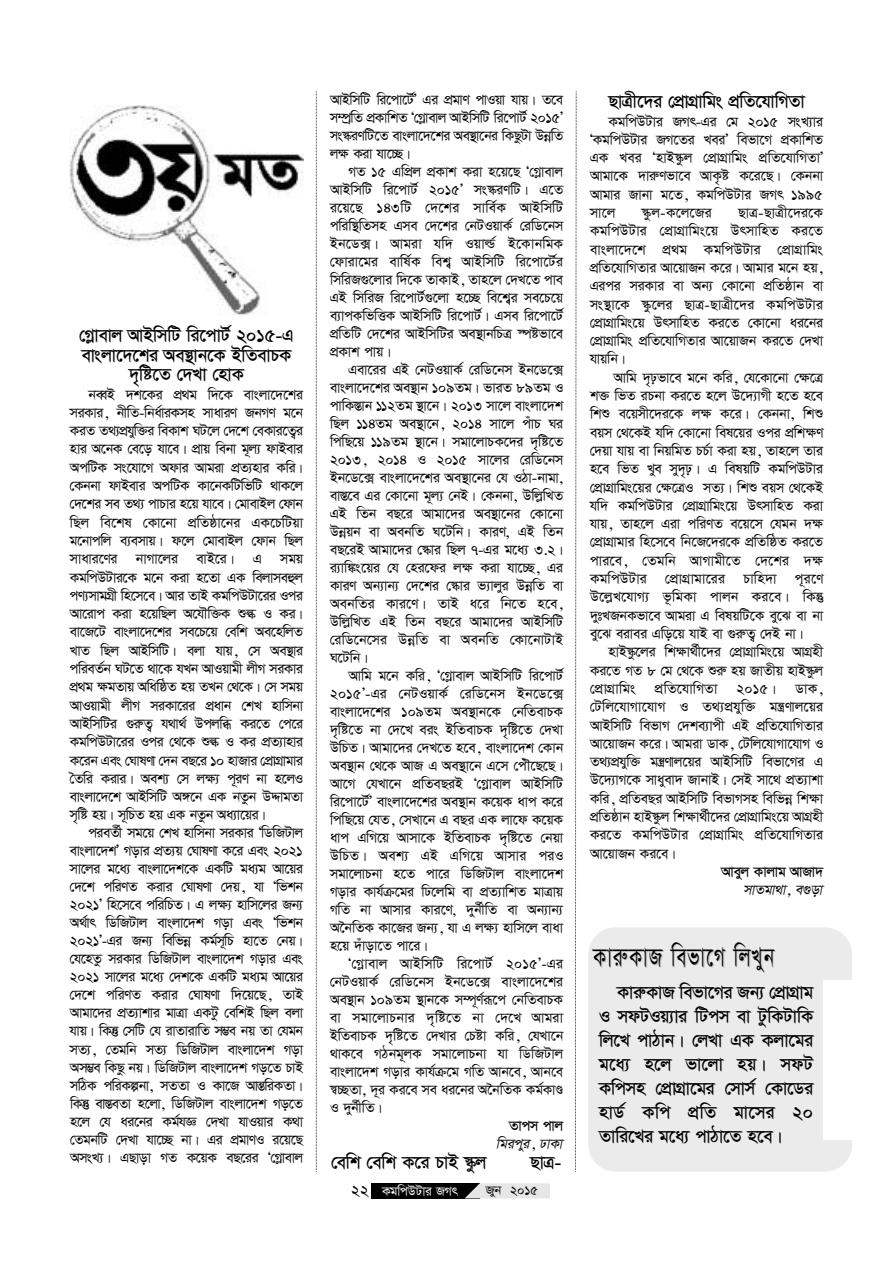
<style>
.page{position:relative;width:893px;height:1263px;background:#fff}
.page>*{position:absolute;margin:0;border:0;box-sizing:border-box;transform-origin:0 0}
.t1{font:31.35px "Sutonny MJ";letter-spacing:.05em;color:#000;scale:.72 1}
.t2{font:700 21px/24px "Sutonny MJ";color:#000;text-align:center}
.t3{font:16.5px/18px "Sutonny MJ";color:#000;text-align:justify}
.t4{font:italic 16.5px "Sutonny MJ";color:#000}
.t5{font:700 16.5px "Sutonny MJ";color:#000}
.t6{font:15px "Sutonny MJ";color:#fff}
.t7{font:15px "Sutonny MJ";color:#000}
.s1{font-size:18px;color:#000}
</style>
<div class="page">
<div style="left:371px;top:1183px;width:109px;height:15px;background:#000"></div>
<svg style="left:465px;top:1183px;width:85px;height:15px"></svg>
<img style="left:70px;top:105px;width:234px;height:210px">
<svg style="left:575px;top:91px;width:2px;height:1081px"></svg>
<svg style="left:316px;top:91px;width:1px;height:1081px"></svg>
<div style="left:588px;top:927px;width:264px;height:244px;background:#ebebeb;border-radius:27px"></div>
<div style="left:824px;top:980px;width:35px;height:160px;background:#fff"></div>
<p class="t2" style="left:79px;top:325px;width:216px;line-height:19.5px">†MØVEVJ AVBWMWU WI‡CVU©2015-G<br>EVSJV‡`‡KI AE¯’VB‡K BWZEVPK `„WÓ‡Z †`LV †NVK</p>
<p class="t3" style="left:70px;top:385px;width:235px;text-indent:18px">BEŸB `K‡KI C_ÖG W`‡K EVSJV‡`‡KI MIKVI, BXWZ-WBAV©IKMN MVAVIY RBMY G‡B KIZ Z_¨CHÖWY³I WEKVK NU‡J †`‡K †EKVI‡ZI¡ NVI A‡BK †E‡O HV‡E| CVÖQ WEBV GJ~ ¨ DVBEVI ACWUK MS‡HV‡M ADVI AVGIV CZÖ¨NVI KWI| †KBBV DVBEVI ACWUK KV‡BKWUWFWU _VK‡J †`‡KI ME Z_¨ CVPVI N‡Q HV‡E| †GVEVBJ †DVB WQJ WE‡KL †KV‡BV CÖWZÔV‡BI GK‡PWUQV G‡BVCWJ E¨EMVQ| D‡J †GVEVBJ †DVB WQJ MVAVI‡YI BVMV‡JI EVB‡I| G MGQ KGWCDUVI‡K G‡B KIV N‡ZV GK WEJVMEÛJ CY¨MVGMXÖWN‡M‡E| AVI ZVB KGWCDUV‡II ICI AV‡IVC KIV N‡QWQJ A‡HŠW³K ÏÉ I KI| EV‡R‡U EVSJV‡`‡KI ME‡P‡Q †EWK AE‡NWJZ LVZ WQJ AVBWMWU| EJV HVQ, †M AE¯V’I CWIEZB© NU‡Z _V‡K HLB AVIQVGX JXM MIKVI C_ÖG ŸGZVQ AWAWÔZ NQ ZLB †_‡K| †M MGQ AVIQVGX JXM MIKV‡II CAÖVB †KL NVWMBV AVBWMWUI ¸IÆZ¡ H_V_© DCJWÄ KI‡Z †C‡I KGWCDUV‡II ICI †_‡K ÏÉ I KI CZÖ¨VNVI K‡IB GES †NVLYV †`B EQ‡I 10 NVRVI †CVÖMVÖGVI ˆZWI KIVI| AEK¨ †M JŸ¨ CI~ Y BV N‡JI EVSJV‡`‡K AVBWMWU A½‡B GK BZBZ DÏVGZV MW„Ó NQ| MW~PZ NQ GK BZBZ AA¨V‡QI|</p>
<p class="t3" style="left:70px;top:824px;width:235px;text-indent:18px">CIEZX© MG‡Q †KL NVWMBV MIKVI ÔWWWRUVJ EVSJV‡`KÕ MOVI CZÖ¨Q †NVLYV K‡I GES 2021<br>MV‡JI G‡A¨ EVSJV‡`K‡K GKWU GA¨G AV‡QI †`‡K CWIYZ KIVI †NVLYV †`Q, HV ÔWFKB 2021Õ WN‡M‡E CWIWPZ| G JŸ¨ NVWM‡JI RB¨ A_V©R WWWRUVJ EVSJV‡`K MOV GES ÔWFKB 2021Õ-GI RB¨ WEWFBŒ KGM© W~P NV‡Z †BQ| †H‡NZZ MIKVI WWWRUVJ EVSJV‡`K MOVI GES 2021 MV‡JI G‡A¨ †`K‡K GKWU GA¨G AV‡QI †`‡K CWIYZ KIVI †NVLYV W`‡Q‡Q, ZVB AVGV‡`I CZÖ¨VKVI GVÎV GKUZ†EWKB WQJ EJV HVQ| WKŠ‘†MWU †H IVZVIVWZ M¤E¢ BQ ZV †HGB MZ¨, †ZGWB MZ¨ WWWRUVJ EVSJV‡`K MOV AM¤E¢ WKQZBQ| WWWRUVJ EVSJV‡`K MO‡Z PVB MWVK CWIKÍBV, MZZV I KV‡R AVŠWÍIKZV| WKŠ‘ EV¯EÍZV N‡JV, WWWRUVJ EVSJV‡`K MO‡Z N‡J †H AI‡BI KGH©Á †`LV HVIQVI K_V †ZGBWU †`LV HV‡”Q BV| GI CGÖVYI I‡Q‡Q AMSL¨| GQVOV MZ K‡QK EQ‡II Ô†MVØEVJ</p>
<p class="t3" style="left:330px;top:90px;width:235px">AVBWMWU WI‡CV‡UÕ© GI CGÖVY CVIQV HVQ| Z‡E M¤ÚWªZ CKÖVWKZ Ô†MVØEVJ AVBWMWU WI‡CVU©2015Õ MS¯‹IYWU‡Z EVSJV‡`‡KI AE¯V’‡BI WKQUZ V DBWŒZ JŸ KIV HV‡”Q|</p>
<p class="t3" style="left:330px;top:162px;width:239px;text-align:left;text-indent:18px">MZ 15 GWCÖJ CÖKVK KIV N‡Q‡Q Ô†MØVEVJ AVBWMWU WI‡CVU© 2015Õ MS¯‹IYWU| G‡Z I‡Q‡Q 143WU †`‡KI MVWE©K AVBWMWU CWIW¯’WZMN GME †`‡KI †BUIQVK© †IWW‡BM BB‡W·| AVGIV HW` IQVÌ© B‡KVBWGK †DVIV‡GI EVWL©K WEK¦ AVBWMWU WI‡CV‡U©I WMWIR¸‡JVI W`‡K ZVKVB, ZVN‡J †`L‡Z CVE GB WMWIR WI‡CVU©¸‡JV N‡”Q WE‡K¦I ME‡P‡Q E¨VCKWFWËK AVBWMWU WI‡CVU©| GME WI‡CV‡U© CÖWZWU †`‡KI AVBWMWUI AE¯’VBWPÎ ¯ÚÓFV‡E CÖKVK CVQ|</p>
<p class="t3" style="left:330px;top:360px;width:235px;text-indent:18px">GEV‡II GB †BUIQVK©†IWW‡BM BB‡W‡· EVSJV‡`‡KI AE¯’VB 109ZG| FVIZ 89ZG I CVWK¯ÍVB 112ZG ¯’V‡B| 2013 MV‡J EVSJV‡`K WQJ 114ZG AE¯’V‡B, 2014 MV‡J CUVP NI WCWQ‡Q 119ZG ¯’V‡B| MGV‡JVPK‡`I `„WÓ‡Z 2013, 2014 I 2015 MV‡JI †IWW‡BM BB‡W‡· EVSJV‡`‡KI AE¯’V‡BI †H IVV-BVGV, EV¯Í‡E GI †KV‡BV G~J¨ †BB| †KBBV, DWJØWLZ GB WZB EQ‡I AVGV‡`I AE¯’V‡BI †KV‡BV DBŒQB EV AEBWZ N‡UWB| KVIY, GB WZB EQ‡IB AVGV‡`I †¯‹VI WQJ 7-GI G‡A¨ 3.2| I¨VW¼S‡QI †H †NI‡DI JŸ KIV HV‡”Q, GI KVIY AB¨VB¨ †`‡KI †¯‹VI F¨VJYI DBŒWZ EV AEBWZI KVI‡Y| ZVB A‡I WB‡Z N‡E, DWJØWLZ GB WZB EQ‡I AVGV‡`I AVBWMWU †IWW‡B‡MI DBŒWZ EV AEBWZ †KV‡BVUVB N‡UWB|</p>
<p class="t3" style="left:330px;top:666px;width:239px;text-align:left;text-indent:18px">AVWG G‡B KWI, Ô†MØVEVJ AVBWMWU WI‡CVU© 2015Õ-GI †BUIQVK© †IWW‡BM BB‡W‡· EVSJV‡`‡KI 109ZG AE¯’VB‡K †BWZEVPK `„WÓ‡Z BV †`‡L EIS BWZEVPK `„WÓ‡Z †`LV DWPZ| AVGV‡`I †`L‡Z N‡E, EVSJV‡`K †KVB AE¯’VB †_‡K AVR G AE¯’V‡B G‡M †CUŠ‡Q‡Q| AV‡M †HLV‡B CÖWZEQIB Ô†MØVEVJ AVBWMWU WI‡CV‡U©Õ EVSJV‡`‡KI AE¯’VB K‡QK AVC K‡I WCWQ‡Q †HZ, †MLV‡B G EQI GK JV‡D K‡QK AVC GWM‡Q AVMV‡K BWZEVPK `„WÓ‡Z †BQV DWPZ| AEK¨ GB GWM‡Q AVMVI CII MGV‡JVPBV N‡Z CV‡I WWWRUVJ EVSJV‡`K MOVI KVH©Μ‡GI WX‡JWG EV CÖZ¨VWKZ GVÎVQ MWZ BV AVMVI KVI‡Y, `YB©XWZ EV AB¨VB¨ A‰BWZK KV‡RI RB¨, HV G JŸ¨ NVWM‡J EVAV N‡Q `UVOV‡Z CV‡I|</p>
<p class="t3" style="left:330px;top:954px;width:235px;text-indent:18px">Ô†MØVEVJ AVBWMWU WI‡CVU© 2015Õ-GI †BUIQVK© †IWW‡BM BB‡W‡· EVSJV‡`‡KI AE¯’VB 109ZG ¯’VB‡K M¤Ú~Y©IƑ‡C †BWZEVPK EV MGV‡JVPBVI `„WÓ‡Z BV †`‡L AVGIV BWZEVPK `„WÓ‡Z †`LVI †PÓV KWI, †HLV‡B _VK‡E MVBG~JK MGV‡JVPBV HV WWWRUVJ EVSJV‡`K MOVI KVH©Μ‡G MWZ AVB‡E, AVB‡E ¯^”QZV, `~I KI‡E ME AI‡BI A‰BWZK KG©KVÐ I `YB©XWZ|</p>
<p class="t5" style="left:509px;top:1116px;width:55px">ZVCM CVJ</p>
<p class="t4" style="left:497px;top:1134px;width:67px">WGICYI, XVKV</p>
<p class="t2" style="left:331px;top:1149px;width:159px">†EWK †EWK K‡I PVB ¯‹ZJ</p>
<p class="t2" style="left:530px;top:1149px;width:33px">QVÎ-</p>
<p class="t6" style="left:351px;top:1182px;width:107px"><span class="s1">22</span> KGWCDUVI RMR</p>
<p class="t7" style="left:486px;top:1181px;width:54px">RYB 2015</p>
<p class="t2" style="left:608px;top:89px;width:198px">QVÎX‡`I †CÖVMÖVWGS CÖWZ‡HVWMZV</p>
<p class="t3" style="left:590px;top:112px;width:235px;text-indent:18px">KGWCDUVI RMR-GI †G 2015 MSL¨VI ÔKGWCDUVI RM‡ZI LEIÕ WEFV‡M CÖKVWKZ GK LEI ÔNVB¯‹ZJ †CÖVMÖVWGS CÖWZ‡HVWMZVÕ AVGV‡K `VIÆYFV‡E AVK…Ó K‡I‡Q| †KBBV AVGVI RVBV G‡Z, KGWCDUVI RMR 1995<br>MV‡J</p>
<p class="t3" style="left:590px;top:203px;width:235px;text-indent:148px">QVÎ-QVÎX‡`I‡K KGWCDUVI †CÖVMÖVWGS‡Q DRMVWNZ KI‡Z EVSJV‡`‡K CÖ_G KGWCDUVI †CÖVMÖVWGS CÖWZ‡HVWMZVI AV‡QVRB K‡I| AVGVI G‡B NQ, GICI MIKVI EV AB¨ †KV‡BV CÖWZÔVB EV MS¯’V‡K ¯‹Z‡JI QVÎ-QVÎX‡`I KGWCDUVI †CÖVMÖVWGS‡Q DRMVWNZ KI‡Z †KV‡BV AI‡BI †CÖVMÖVWGS CÖWZ‡HVWMZVI AV‡QVRB KI‡Z †`LV HVQWB|</p>
<p class="t3" style="left:590px;top:368px;width:239px;text-align:left;text-indent:23px">AVWG `„PFV‡E G‡B KWI, †H‡KV‡BV †Ÿ‡Î K³ WFZ IPBV KI‡Z N‡J D‡`¨VMX N‡Z N‡E WKÏ E‡QMX‡`I‡K JŸ K‡I| †KBBV, WKÏ EQM †_‡KB HW` †KV‡BV WEL‡QI ICI CÖWKŸY †`QV HVQ EV WBQWGZ PP©V KIV NQ, ZVN‡J ZVI N‡E WFZ LYE MY`„P| G WELQWU KGWCDUVI †CÖVMÖVWGS‡QI †Ÿ‡ÎI MZ¨| WKÏ EQM †_‡KB HW` KGWCDUVI †CÖVMÖVWGS‡Q DRMVWNZ KIV HVQ, ZVN‡J GIV CWIYZ E‡Q‡M †HGB `Ÿ †CÖVMÖVGVI WN‡M‡E WB‡R‡`I‡K CÖWZWÔZ KI‡Z CVI‡E, †ZGWB AVMVGX‡Z †`‡KI `Ÿ KGWCDUVI †CÖVMÖVGV‡II PVWN`V C~I‡Y D‡JØL‡HVM¨ F‚WGKV CVJB KI‡E| WKŠ‘ `YTLRBKFV‡E AVGIV G WELQWU‡K EY‡S EV BV EY‡S EIVEI GWO‡Q HVB EV ¸IÆZ¡†`B BV|</p>
<p class="t3" style="left:590px;top:642px;width:237px;text-align:left;text-indent:18px">NVB¯‹Z‡JI WKŸV_©X‡`I †CÖVMÖVWGS‡Q AVMÖNX KI‡Z MZ 8 †G †_‡K ÏIÆ NQ RVZXQ NVB¯‹ZJ †CÖVMÖVWGS CÖWZ‡HVWMZV 2015| WVK, †UWJ‡HVMV‡HVM I Z_¨CÖHYW³ GŠ¿YVJ‡QI AVBWMWU WEFVM †`KE¨VCX GB CÖWZ‡HVWMZVI AV‡QVRB K‡I| AVGIV WVK, †UWJ‡HVMV‡HVM I Z_¨CÖHYW³ GŠ¿YVJ‡QI AVBWMWU WEFV‡MI G D‡`¨VM‡K MVAYEV` RVBVB| †MB MV‡_ CÖZ¨VKV KWI, CÖWZEQI AVBWMWU WEFVMMN WEWFBŒWKŸV CÖWZÔVB NVB¯‹ZJ WKŸV_©X‡`I †CÖVMÖVWGS‡Q AVMÖNX KI‡Z KGWCDUVI †CÖVMÖVWGS CÖWZ‡HVWMZVI AV‡QVRB KI‡E|</p>
<p class="t5" style="left:721px;top:861px;width:103px">AVEYJ KVJVG AVRV`</p>
<p class="t4" style="left:744px;top:879px;width:80px">MVZGV_V, E¸OV</p>
<p class="t3" style="left:642px;top:203px;width:71px">¯‹ZJ-K‡J‡RI</p>
<h1 class="t1" style="left:593px;top:937px;width:252px">KVIÆKVR WEFV‡M WJLYB</h1>
<p class="t2" style="left:599px;top:980px;width:218px;text-align:left;text-indent:18px">KVIÆKVR WEFV‡MI RB¨ †CÖVMÖVG<br>I MDUIQ¨VI WUCM EV UZWKUVWK<br>WJ‡L CVVVB| †JLV GK KJV‡GI<br>G‡A¨ N‡J FV‡JV NQ| MDU<br>KWCMN †CÖVMÖV‡GI †MVM© †KV‡WI<br>NVW© KWC CÖWZ GV‡MI 20<br>ZVWI‡LI G‡A¨ CVVV‡Z N‡E|</p>
</div>
